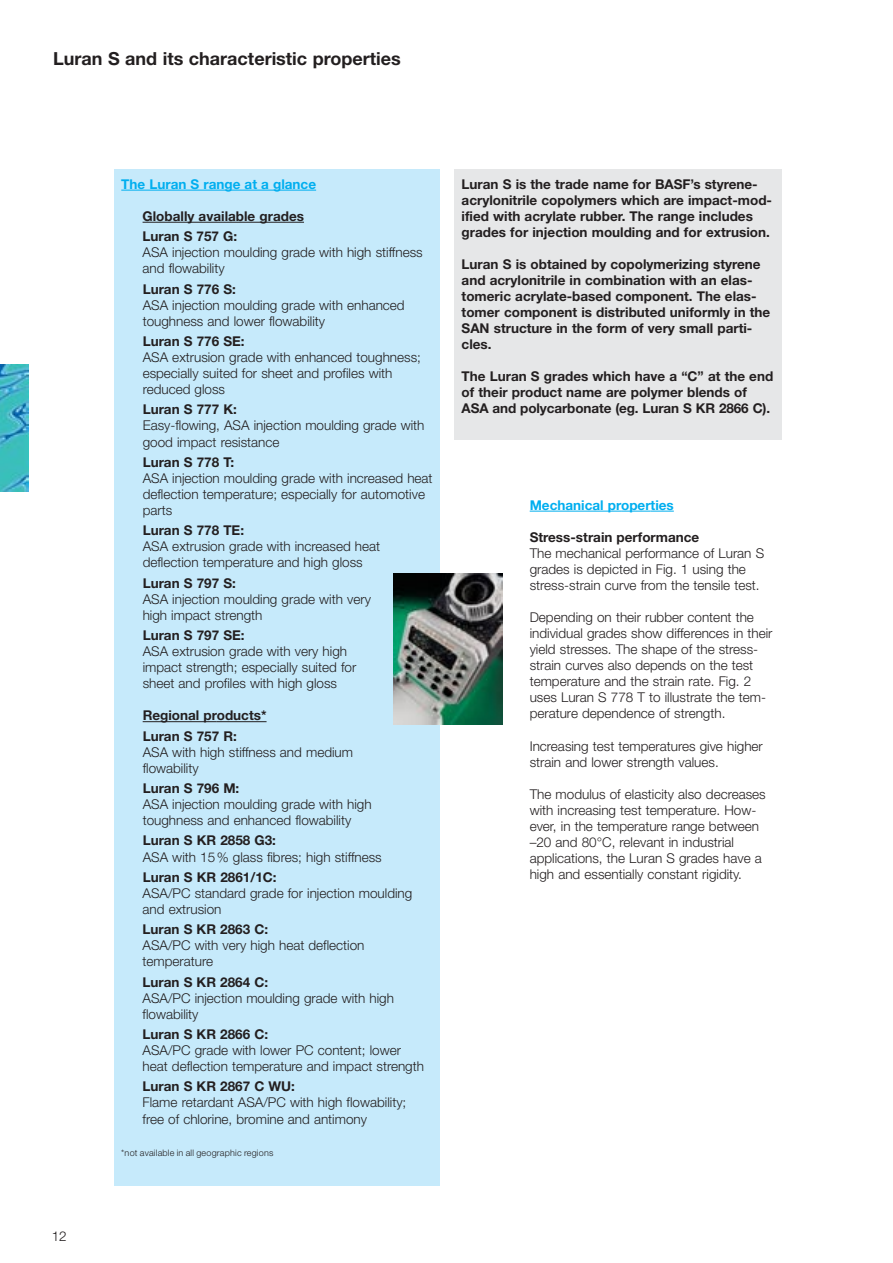
<style>
.page{position:relative;width:893px;height:1263px;background:#fff}
.page>*{position:absolute;margin:0;border:0;box-sizing:border-box;transform-origin:0 0}
.t1{font:700 18px "Helvetica Neue";color:#231f20}
.t2{font:300 13.5px/16px "Helvetica Neue";color:#231f20}
.t3{font:700 13.5px/16px "Helvetica Neue";color:#231f20}
.t4{font:700 13.5px "Helvetica Neue";color:#00aeef}
.t5{font:300 9px "Helvetica Neue";letter-spacing:.02em;color:#231f20}
</style>
<div class="page">
<img style="left:0;top:364px;width:29px;height:127px">
<div style="left:114px;top:169px;width:325px;height:1017px;background:#c6eafb"></div>
<div style="left:454px;top:169px;width:327px;height:271px;background:#e6e7e8"></div>
<hr style="left:529px;top:511px;width:92px;height:1px;background:#00aeef">
<svg style="left:621px;top:511px;width:52px;height:1px"></svg>
<hr style="left:121px;top:190px;width:195px;height:1px;background:#00aeef">
<hr style="left:142px;top:222px;width:162px;height:1px;background:#231f20">
<hr style="left:143px;top:721px;width:74px;height:1px;background:#231f20">
<hr style="left:217px;top:721px;width:49px;height:1px;background:#231f20">
<img style="left:393px;top:573px;width:109px;height:151px">
<h1 class="t1" style="left:53px;top:53px;width:349px">Luran S and its characteristic properties</h1>
<p class="t2" style="left:52px;top:1229px;width:17px">12</p>
<p class="t4" style="left:121px;top:179px;width:196px">The Luran S range at a glance</p>
<p class="t3" style="left:142px;top:207px;width:163px;line-height:20.2px">Globally available grades<br>Luran S 757 G:</p>
<p class="t2" style="left:142px;top:246px;width:281px">ASA injection moulding grade with high stiffness and flowability</p>
<p class="t3" style="left:143px;top:282px;width:95px">Luran S 776 S:</p>
<p class="t2" style="left:143px;top:298px;width:263px">ASA injection moulding grade with enhanced toughness and lower flowability</p>
<p class="t3" style="left:143px;top:334px;width:103px">Luran S 776 SE:</p>
<p class="t2" style="left:143px;top:350px;width:280px">ASA extrusion grade with enhanced toughness; especially suited for sheet and profiles with reduced gloss</p>
<p class="t3" style="left:143px;top:403px;width:96px">Luran S 777 K:</p>
<p class="t2" style="left:143px;top:419px;width:283px">Easy-flowing, ASA injection moulding grade with good impact resistance</p>
<p class="t3" style="left:143px;top:455px;width:93px">Luran S 778 T:</p>
<p class="t2" style="left:143px;top:471px;width:291px">ASA injection moulding grade with increased heat deflection temperature; especially for automotive parts</p>
<p class="t3" style="left:143px;top:524px;width:103px">Luran S 778 TE:</p>
<p class="t2" style="left:143px;top:540px;width:239px">ASA extrusion grade with increased heat deflection temperature and high gloss</p>
<p class="t3" style="left:143px;top:576px;width:95px">Luran S 797 S:</p>
<p class="t2" style="left:143px;top:592px;width:230px">ASA injection moulding grade with very high impact strength</p>
<p class="t3" style="left:143px;top:628px;width:103px">Luran S 797 SE:</p>
<p class="t2" style="left:143px;top:645px;width:215px">ASA extrusion grade with very high impact strength; especially suited for sheet and profiles with high gloss</p>
<p class="t3" style="left:143px;top:707px;width:125px;line-height:20.2px">Regional products*<br>Luran S 757 R:</p>
<p class="t2" style="left:143px;top:745px;width:212px">ASA with high stiffness and medium flowability</p>
<p class="t3" style="left:143px;top:781px;width:98px">Luran S 796 M:</p>
<p class="t2" style="left:143px;top:798px;width:230px">ASA injection moulding grade with high toughness and enhanced flowability</p>
<p class="t3" style="left:143px;top:834px;width:135px">Luran S KR 2858 G3:</p>
<p class="t2" style="left:143px;top:850px;width:240px">ASA with 15% glass fibres; high stiffness</p>
<p class="t3" style="left:143px;top:870px;width:135px">Luran S KR 2861/1C:</p>
<p class="t2" style="left:142px;top:886px;width:271px">ASA/PC standard grade for injection moulding and extrusion</p>
<p class="t3" style="left:142px;top:923px;width:127px">Luran S KR 2863 C:</p>
<p class="t2" style="left:142px;top:939px;width:223px">ASA/PC with very high heat deflection temperature</p>
<p class="t3" style="left:142px;top:975px;width:127px">Luran S KR 2864 C:</p>
<p class="t2" style="left:142px;top:991px;width:253px">ASA/PC injection moulding grade with high flowability</p>
<p class="t3" style="left:142px;top:1027px;width:127px">Luran S KR 2866 C:</p>
<p class="t2" style="left:142px;top:1044px;width:283px">ASA/PC grade with lower PC content; lower heat deflection temperature and impact strength</p>
<p class="t3" style="left:142px;top:1080px;width:154px">Luran S KR 2867 C WU:</p>
<p class="t2" style="left:142px;top:1096px;width:265px">Flame retardant ASA/PC with high flowability; free of chlorine, bromine and antimony</p>
<p class="t5" style="left:121px;top:1149px;width:154px">*not available in all geographic regions</p>
<p class="t3" style="left:461px;top:177px;width:312px">Luran S is the trade name for BASF’s styrene&shy;acrylonitrile copolymers which are impact-mod&shy;ified with acrylate rubber. The range includes grades for injection moulding and for extrusion.</p>
<p class="t3" style="left:461px;top:257px;width:310px">Luran S is obtained by copolymerizing styrene and acrylonitrile in combination with an elas&shy;tomeric acrylate-based component. The elas&shy;tomer component is distributed uniformly in the SAN structure in the form of very small parti&shy;cles.</p>
<p class="t3" style="left:461px;top:370px;width:313px">The Luran S grades which have a “C” at the end of their product name are polymer blends of<br>ASA and polycarbonate (eg. Luran S KR 2866 C).</p>
<p class="t4" style="left:529px;top:500px;width:146px">Mechanical properties</p>
<p class="t3" style="left:529px;top:530px;width:171px">Stress-strain performance</p>
<p class="t2" style="left:529px;top:546px;width:236px">The mechanical performance of Luran S grades is depicted in Fig. 1 using the stress-strain curve from the tensile test.</p>
<p class="t2" style="left:529px;top:611px;width:244px">Depending on their rubber content the individual grades show differences in their yield stresses. The shape of the stress&shy;strain curves also depends on the test temperature and the strain rate. Fig. 2 uses Luran S 778 T to illustrate the tem&shy;perature dependence of strength.</p>
<p class="t2" style="left:529px;top:739px;width:235px">Increasing test temperatures give higher strain and lower strength values.</p>
<p class="t2" style="left:529px;top:787px;width:237px">The modulus of elasticity also decreases with increasing test temperature. How&shy;ever, in the temperature range between –20 and 80°C, relevant in industrial applications, the Luran S grades have a high and essentially constant rigidity.</p>
</div>
